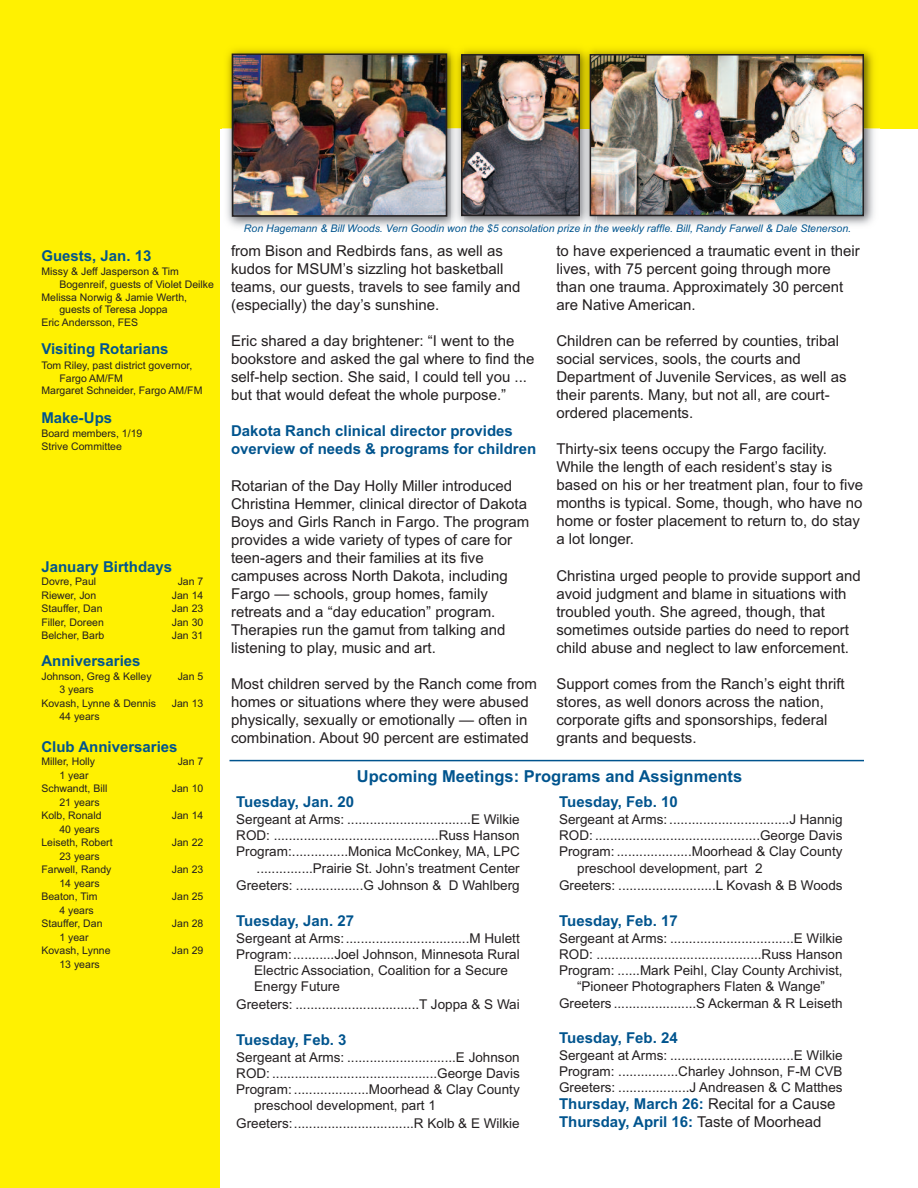
<style>
.page{position:relative;width:918px;height:1188px;background:#fff}
.page>*{position:absolute;margin:0;border:0;box-sizing:border-box;transform-origin:0 0}
.t1{font:700 16.5px "Arial";color:#00548e}
.t2{font:15px/18px "Arial";color:#231f20}
.t3{font:700 15px/18px "Arial";color:#00548e}
.t4{font:13.5px/16.2px "Arial";color:#231f20;text-align:right}
.t5{font:10.5px/13.5px "Arial";color:#231f20}
.t6{font:italic 10.5px "Arial";color:#00548e}
.s1{font-weight:400;color:#231f20}
</style>
<div class="page">
<div style="left:0;top:0;width:918px;height:128px;background:#fff101"></div>
<div style="left:0;top:96px;width:220px;height:1092px;background:#fff101"></div>
<img style="left:222px;top:49px;width:658px;height:178px">
<img style="left:235px;top:56px;width:209px;height:158px">
<div style="left:232px;top:53px;width:215px;height:164px;border:2px solid #231f20"></div>
<img style="left:451px;top:49px;width:13px;height:178px">
<img style="left:464px;top:57px;width:113px;height:156px">
<div style="left:461px;top:54px;width:119px;height:162px;border:2px solid #231f20"></div>
<img style="left:580px;top:49px;width:17px;height:178px">
<img style="left:593px;top:57px;width:268px;height:156px">
<div style="left:590px;top:54px;width:274px;height:162px;border:2px solid #231f20"></div>
<hr style="left:230px;top:760px;width:634px;height:1px;background:#00548e">
<p class="t3" style="left:41px;top:246px;width:112px">Guests, Jan. 13</p>
<p class="t5" style="left:41px;top:265px;width:139px">Missy &amp; Jeff Jasperson &amp; Tim</p>
<p class="t5" style="left:59px;top:278px;width:156px">Bogenreif, guests of Violet Deilke</p>
<p class="t5" style="left:41px;top:290px;width:147px">Melissa Norwig &amp; Jamie Werth,</p>
<p class="t5" style="left:59px;top:303px;width:110px">guests of Teresa Joppa</p>
<p class="t5" style="left:41px;top:315px;width:98px">Eric Andersson, FES</p>
<p class="t3" style="left:41px;top:340px;width:129px">Visiting Rotarians</p>
<p class="t5" style="left:41px;top:359px;width:152px">Tom Riley, past district governor,</p>
<p class="t5" style="left:59px;top:371px;width:65px">Fargo AM/FM</p>
<p class="t5" style="left:41px;top:384px;width:163px">Margaret Schneider, Fargo AM/FM</p>
<p class="t3" style="left:41px;top:408px;width:72px">Make-Ups</p>
<p class="t5" style="left:41px;top:427px;width:102px;line-height:12.6px">Board members, 1/19<br>Strive Committee</p>
<p class="t3" style="left:41px;top:558px;width:132px">January Birthdays</p>
<p class="t5" style="left:41px;top:575px;width:56px">Dovre, Paul</p>
<p class="t5" style="left:178px;top:575px;width:27px">Jan 7</p>
<p class="t5" style="left:41px;top:589px;width:56px">Riewer, Jon</p>
<p class="t5" style="left:172px;top:589px;width:33px">Jan 14</p>
<p class="t5" style="left:41px;top:602px;width:63px">Stauffer, Dan</p>
<p class="t5" style="left:172px;top:602px;width:33px">Jan 23</p>
<p class="t5" style="left:41px;top:616px;width:64px">Filler, Doreen</p>
<p class="t5" style="left:172px;top:616px;width:33px">Jan 30</p>
<p class="t5" style="left:41px;top:629px;width:65px">Belcher, Barb</p>
<p class="t5" style="left:172px;top:629px;width:33px">Jan 31</p>
<p class="t3" style="left:41px;top:652px;width:101px">Anniversaries</p>
<p class="t5" style="left:41px;top:670px;width:112px">Johnson, Greg &amp; Kelley</p>
<p class="t5" style="left:178px;top:670px;width:27px">Jan 5</p>
<p class="t5" style="left:41px;top:683px;width:116px;text-indent:18px">3 years<br>Kovash, Lynne &amp; Dennis</p>
<p class="t5" style="left:172px;top:697px;width:33px">Jan 13</p>
<p class="t5" style="left:59px;top:710px;width:42px">44 years</p>
<p class="t3" style="left:41px;top:738px;width:138px">Club Anniversaries</p>
<p class="t5" style="left:41px;top:755px;width:55px">Miller, Holly</p>
<p class="t5" style="left:178px;top:755px;width:27px">Jan 7</p>
<p class="t5" style="left:41px;top:769px;width:67px;text-align:center">1 year<br>Schwandt, Bill</p>
<p class="t5" style="left:172px;top:782px;width:33px">Jan 10</p>
<p class="t5" style="left:41px;top:796px;width:62px;text-align:right">21 years<br>Kolb, Ronald</p>
<p class="t5" style="left:41px;top:823px;width:73px;text-align:center">40 years<br>Leiseth, Robert</p>
<p class="t5" style="left:41px;top:850px;width:72px;text-indent:18px">23 years<br>Farwell, Randy</p>
<p class="t5" style="left:41px;top:877px;width:60px;text-align:right">14 years<br>Beaton, Tim</p>
<p class="t5" style="left:41px;top:904px;width:63px;text-indent:18px">4 years<br>Stauffer, Dan</p>
<p class="t5" style="left:41px;top:931px;width:71px;text-align:center">1 year<br>Kovash, Lynne</p>
<p class="t5" style="left:59px;top:958px;width:42px">13 years</p>
<p class="t5" style="left:172px;top:809px;width:33px">Jan 14</p>
<p class="t5" style="left:172px;top:836px;width:33px">Jan 22</p>
<p class="t5" style="left:172px;top:863px;width:33px">Jan 23</p>
<p class="t5" style="left:172px;top:890px;width:33px">Jan 25</p>
<p class="t5" style="left:172px;top:917px;width:33px">Jan 28</p>
<p class="t5" style="left:172px;top:944px;width:33px">Jan 29</p>
<p class="t6" style="left:244px;top:222px;width:609px">Ron Hagemann &amp; Bill Woods. Vern Goodin won the $5 consolation prize in the weekly raffle. Bill, Randy Farwell &amp; Dale Stenerson.</p>
<p class="t2" style="left:231px;top:242px;width:291px">from Bison and Redbirds fans, as well as kudos for MSUM’s sizzling hot basketball teams, our guests, travels to see family and (especially) the day’s sunshine.</p>
<p class="t2" style="left:231px;top:332px;width:305px">Eric shared a day brightener: “I went to the bookstore and asked the gal where to find the self-help section. She said, I could tell you ... but that would defeat the whole purpose.”</p>
<p class="t3" style="left:231px;top:422px;width:307px">Dakota Ranch clinical director provides overview of needs &amp; programs for children</p>
<p class="t2" style="left:231px;top:476px;width:300px">Rotarian of the Day Holly Miller introduced Christina Hemmer, clinical director of Dakota Boys and Girls Ranch in Fargo. The program provides a wide variety of types of care for teen-agers and their families at its five campuses across North Dakota, including Fargo — schools, group homes, family retreats and a “day education” program.<br>Therapies run the gamut from talking and listening to play, music and art.</p>
<p class="t2" style="left:231px;top:674px;width:307px">Most children served by the Ranch come from homes or situations where they were abused physically, sexually or emotionally — often in combination. About 90 percent are estimated</p>
<p class="t2" style="left:556px;top:242px;width:305px">to have experienced a traumatic event in their lives, with 75 percent going through more than one trauma. Approximately 30 percent are Native American.</p>
<p class="t2" style="left:556px;top:332px;width:292px">Children can be referred by counties, tribal social services, sools, the courts and Department of Juvenile Services, as well as their parents. Many, but not all, are court&shy;ordered placements.</p>
<p class="t2" style="left:556px;top:440px;width:308px">Thirty-six teens occupy the Fargo facility.<br>While the length of each resident’s stay is based on his or her treatment plan, four to five months is typical. Some, though, who have no home or foster placement to return to, do stay a lot longer.</p>
<p class="t2" style="left:556px;top:566px;width:306px">Christina urged people to provide support and avoid judgment and blame in situations with troubled youth. She agreed, though, that sometimes outside parties do need to report child abuse and neglect to law enforcement.</p>
<p class="t2" style="left:556px;top:674px;width:290px">Support comes from the Ranch’s eight thrift stores, as well donors across the nation, corporate gifts and sponsorships, federal grants and bequests.</p>
<p class="t1" style="left:357px;top:766px;width:387px">Upcoming Meetings: Programs and Assignments</p>
<p class="t3" style="left:236px;top:793px;width:119px">Tuesday, Jan. 20</p>
<p class="t4" style="left:236px;top:811px;width:285px">Sergeant at Arms: .................................E Wilkie ROD: ............................................Russ Hanson Program:...............Monica McConkey, MA, LPC ...............Prairie St. John’s treatment Center Greeters: ..................G Johnson &amp; D Wahlberg</p>
<p class="t3" style="left:236px;top:912px;width:119px">Tuesday, Jan. 27</p>
<p class="t4" style="left:236px;top:930px;width:285px">Sergeant at Arms:.................................M Hulett</p>
<p class="t4" style="left:236px;top:946px;width:285px">Program:...........Joel Johnson, Minnesota Rural</p>
<p class="t4" style="left:254px;top:962px;width:255px">Electric Association, Coalition for a Secure</p>
<p class="t4" style="left:254px;top:979px;width:87px">Energy Future</p>
<p class="t4" style="left:236px;top:996px;width:285px">Greeters: .................................T Joppa &amp; S Wai</p>
<p class="t3" style="left:236px;top:1031px;width:112px">Tuesday, Feb. 3</p>
<p class="t4" style="left:236px;top:1049px;width:285px">Sergeant at Arms: .............................E Johnson</p>
<p class="t4" style="left:236px;top:1065px;width:285px">ROD: ............................................George Davis</p>
<p class="t4" style="left:236px;top:1081px;width:285px">Program: ....................Moorhead &amp; Clay County</p>
<p class="t4" style="left:254px;top:1097px;width:183px">preschool development, part 1</p>
<p class="t4" style="left:236px;top:1115px;width:285px">Greeters:................................R Kolb &amp; E Wilkie</p>
<p class="t3" style="left:559px;top:793px;width:120px">Tuesday, Feb. 10</p>
<p class="t4" style="left:559px;top:811px;width:285px">Sergeant at Arms: ................................J Hannig</p>
<p class="t4" style="left:559px;top:827px;width:285px">ROD: ............................................George Davis</p>
<p class="t4" style="left:559px;top:844px;width:285px">Program: ....................Moorhead &amp; Clay County</p>
<p class="t4" style="left:577px;top:860px;width:187px">preschool development, part 2</p>
<p class="t4" style="left:559px;top:877px;width:285px">Greeters: ..........................L Kovash &amp; B Woods</p>
<p class="t3" style="left:559px;top:912px;width:120px">Tuesday, Feb. 17</p>
<p class="t4" style="left:559px;top:930px;width:285px;text-align:center">Sergeant at Arms: .................................E Wilkie ROD: ............................................Russ Hanson Program: ......Mark Peihl, Clay County Archivist, “Pioneer Photographers Flaten &amp; Wange” Greeters ......................S Ackerman &amp; R Leiseth</p>
<p class="t3" style="left:559px;top:1029px;width:120px">Tuesday, Feb. 24</p>
<p class="t4" style="left:559px;top:1047px;width:285px;text-align:justify">Sergeant at Arms: .................................E Wilkie Program: ................Charley Johnson, F-M CVB Greeters: ...................J Andreasen &amp; C Matthes</p>
<p class="t3" style="left:559px;top:1095px;width:278px">Thursday, March 26: <span class="s1">Recital for a Cause<br></span>Thursday, April 16: <span class="s1">Taste of Moorhead</span></p>
</div>
